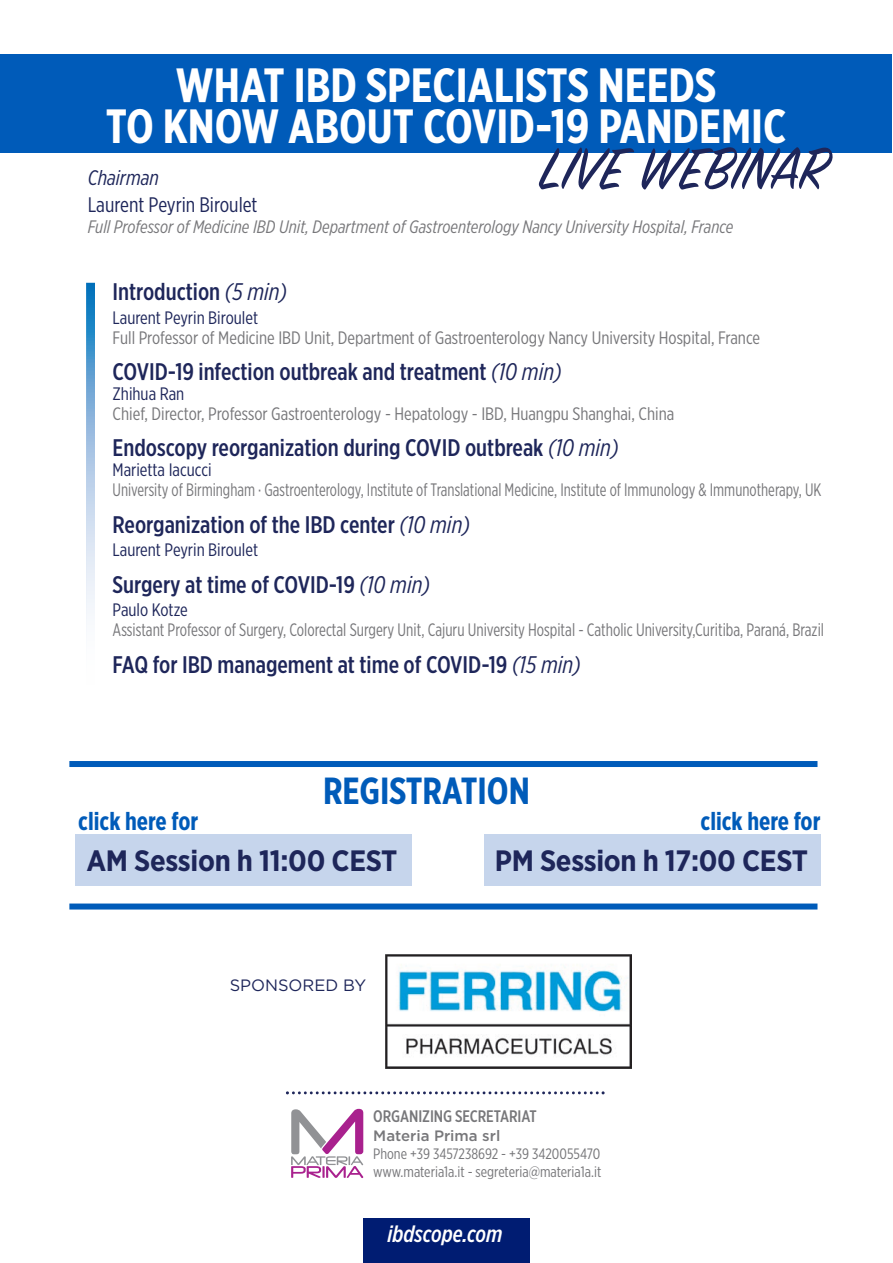
<style>
.page{position:relative;width:893px;height:1263px;background:#fff}
.page>*{position:absolute;margin:0;border:0;box-sizing:border-box;transform-origin:0 0}
.t1{font:65.25px "Sign Painter House Script";letter-spacing:-.005em;color:#1e265a}
.t2{font:700 48px/40.5px "Gotham X Narrow";color:#fff;text-align:center}
.t3{font:700 37.8px "Gotham X Narrow";color:#005bb9}
.t4{font:700 29.4px "Gotham Narrow";letter-spacing:-.01em;color:#1e265a}
.t5{font:700 25.35px "Gotham X Narrow";color:#005bb9}
.t6{font:500 24px "Gotham X Narrow";color:#1e265a}
.t7{font:italic 500 23.25px "Gotham X Narrow";color:#fff}
.t8{font:21px "Gotham X Narrow";color:#1e265a}
.t9{font:italic 21px "Gotham X Narrow";color:#1e265a}
.t10{font:18px "Gotham X Narrow";color:#77777a}
.t11{font:18px "Gotham X Narrow";color:#77777a;scale:.9 1}
.t12{font:18px "Gotham X Narrow";color:#77777a;scale:.88 1}
.t13{font:italic 18px "Gotham X Narrow";color:#77777a}
.t14{font:18px "Gotham X Narrow";color:#1e265a}
.t15{font:500 16.65px "Gotham X Narrow";letter-spacing:-.005em;color:#77777a}
.t16{font:16.35px "Gotham";color:#1e265a}
.t17{font:15px/18px "Gotham X Narrow";color:#77777a}
.t18{font:500 15px "Gotham";color:#77777a}
.s1{font-weight:400;font-style:italic}
</style>
<div class="page">
<svg style="left:86px;top:282px;width:9px;height:340px;background:#95bee0"></svg>
<svg style="left:286px;top:1091px;width:319px;height:3px"></svg>
<img style="left:386px;top:955px;width:245px;height:113px">
<svg style="left:291px;top:1109px;width:72px;height:69px"></svg>
<div style="left:0;top:54px;width:892px;height:99px;background:#005bb9"></div>
<div style="left:484px;top:834px;width:336px;height:51px;background:#c6d5ec"></div>
<div style="left:75px;top:834px;width:337px;height:51px;background:#c6d5ec"></div>
<div style="left:69px;top:761px;width:748px;height:6px;background:#005bb9"></div>
<div style="left:69px;top:903px;width:748px;height:6px;background:#005bb9"></div>
<div style="left:363px;top:1218px;width:166px;height:45px;background:#001c72"></div>
<h2 class="t2" style="left:106px;top:69px;width:682px">WHAT IBD SPECIALISTS NEEDS<br>TO KNOW ABOUT COVID-19 PANDEMIC</h2>
<h1 class="t1" style="left:539px;top:127px;width:290px">LIVE WEBINAR</h1>
<p class="t9" style="left:88px;top:170px;width:73px">Chairman</p>
<p class="t8" style="left:88px;top:197px;width:171px">Laurent Peyrin Biroulet</p>
<p class="t13" style="left:88px;top:220px;width:647px">Full Professor of Medicine IBD Unit, Department of Gastroenterology Nancy University Hospital, France</p>
<p class="t6" style="left:113px;top:283px;width:176px">Introduction <span class="s1">(5 min)</span></p>
<p class="t14" style="left:113px;top:311px;width:147px">Laurent Peyrin Biroulet</p>
<p class="t10" style="left:113px;top:331px;width:649px">Full Professor of Medicine IBD Unit, Department of Gastroenterology Nancy University Hospital, France</p>
<p class="t6" style="left:113px;top:363px;width:451px">COVID-19 infection outbreak and treatment <span class="s1">(10 min)</span></p>
<p class="t14" style="left:113px;top:387px;width:73px">Zhihua Ran</p>
<p class="t10" style="left:113px;top:407px;width:563px">Chief, Director, Professor Gastroenterology - Hepatology - IBD, Huangpu Shanghai, China</p>
<p class="t6" style="left:113px;top:439px;width:508px">Endoscopy reorganization during COVID outbreak <span class="s1">(10 min)</span></p>
<p class="t14" style="left:113px;top:464px;width:100px">Marietta Iacucci</p>
<p class="t12" style="left:113px;top:484px;width:807px">University of Birmingham · Gastroenterology, Institute of Translational Medicine, Institute of Immunology &amp; Immunotherapy, UK</p>
<p class="t6" style="left:113px;top:516px;width:359px">Reorganization of the IBD center <span class="s1">(10 min)</span></p>
<p class="t14" style="left:113px;top:544px;width:147px">Laurent Peyrin Biroulet</p>
<p class="t6" style="left:113px;top:576px;width:319px">Surgery at time of COVID-19 <span class="s1">(10 min)</span></p>
<p class="t14" style="left:113px;top:604px;width:77px">Paulo Kotze</p>
<p class="t11" style="left:113px;top:624px;width:792px">Assistant Professor of Surgery, Colorectal Surgery Unit, Cajuru University Hospital - Catholic University,Curitiba, Paraná, Brazil</p>
<p class="t6" style="left:113px;top:656px;width:470px">FAQ for IBD management at time of COVID-19 <span class="s1">(15 min)</span></p>
<h3 class="t3" style="left:323px;top:777px;width:208px">REGISTRATION</h3>
<p class="t5" style="left:78px;top:812px;width:121px">click here for</p>
<p class="t5" style="left:701px;top:812px;width:121px">click here for</p>
<p class="t4" style="left:86px;top:850px;width:313px">AM Session h 11:00 CEST</p>
<p class="t4" style="left:495px;top:850px;width:315px">PM Session h 17:00 CEST</p>
<p class="t16" style="left:230px;top:979px;width:138px">SPONSORED BY</p>
<p class="t15" style="left:373px;top:1110px;width:165px">ORGANIZING SECRETARIAT</p>
<p class="t18" style="left:373px;top:1130px;width:129px">Materia Prima srl</p>
<p class="t17" style="left:373px;top:1146px;width:230px">Phone +39 3457238692 - +39 3420055470 www.materia1a.it - segreteria@materia1a.it</p>
<p class="t7" style="left:387px;top:1225px;width:116px">ibdscope.com</p>
</div>
